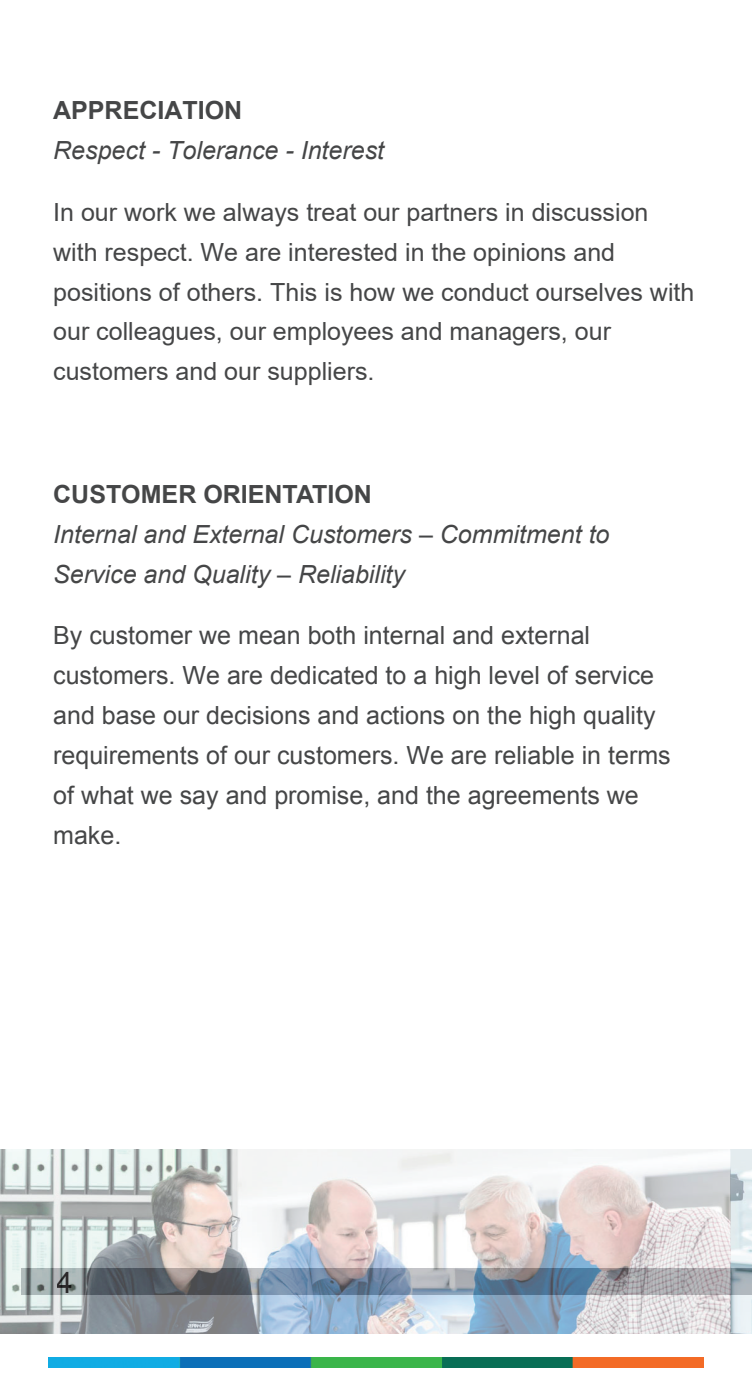
<style>
.page{position:relative;width:752px;height:1389px;background:#fff}
.page>*{position:absolute;margin:0;border:0;box-sizing:border-box;transform-origin:0 0}
.t1{font:30px "Arial";color:#231f20}
.CoC_Brochure{font:25px/40px "Arial";color:#454647}
.CoC_Brochure-2{font:italic 25px/40px "Arial";color:#454647}
.s1{font-weight:700;font-style:normal}
</style>
<div class="page">
<img style="left:48px;top:1357px;width:655px;height:11px">
<img style="left:0;top:1149px;width:751px;height:184px">
<svg style="left:730px;top:1269px;width:21px;height:26px"></svg>
<svg style="left:21px;top:1269px;width:709px;height:26px;background:#7b8693"></svg>
<p class="CoC_Brochure-2" style="left:53px;top:91px;width:332px"><span class="s1">APPRECIATION<br></span>Respect - Tolerance - Interest</p>
<p class="CoC_Brochure" style="left:53px;top:192px;width:642px">In our work we always treat our partners in discussion with respect. We are interested in the opinions and positions of others. This is how we conduct ourselves with our colleagues, our employees and managers, our customers and our suppliers.</p>
<p class="CoC_Brochure-2" style="left:53px;top:475px;width:557px"><span class="s1">CUSTOMER ORIENTATION<br></span>Internal and External Customers – Commitment to<br>Service and Quality – Reliability</p>
<p class="CoC_Brochure" style="left:53px;top:615px;width:618px">By customer we mean both internal and external customers. We are dedicated to a high level of service and base our decisions and actions on the high quality requirements of our customers. We are reliable in terms of what we say and promise, and the agreements we make.</p>
<p class="t1" style="left:57px;top:1261px;width:18px">4</p>
</div>
